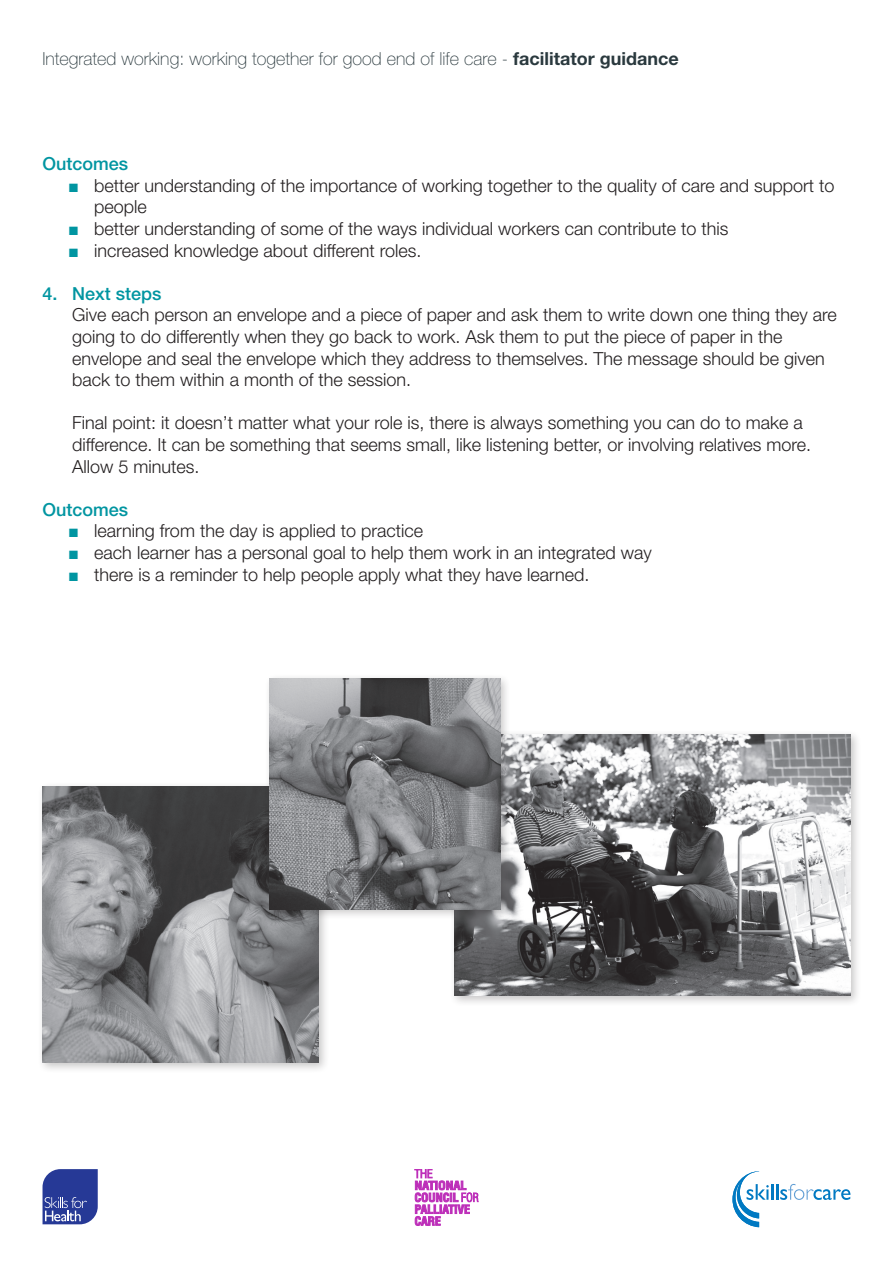
<style>
.page{position:relative;width:893px;height:1263px;background:#fff}
.page>*{position:absolute;margin:0;border:0;box-sizing:border-box;transform-origin:0 0}
.t1{font:300 18px/21.6px "Helvetica Neue LT Std";color:#231f20}
.t2{font:100 18px "Helvetica Neue LT Std";color:#2a393e}
.t3{font:500 18px "Helvetica Neue LT Std";color:#0095a1}
.s1{font-weight:700}
.s2{font-family:"Arial";font-weight:400;color:#0095a1}
.s3{font-weight:500;color:#0095a1}
</style>
<div class="page">
<svg style="left:732px;top:1171px;width:118px;height:56px"></svg>
<svg style="left:415px;top:1169px;width:63px;height:56px"></svg>
<svg style="left:43px;top:1169px;width:55px;height:55px;background:#4353a4"></svg>
<div style="left:449px;top:729px;width:412px;height:278px;background:#231f20;opacity:.25"></div>
<img style="left:454px;top:734px;width:396px;height:262px">
<div style="left:37px;top:781px;width:293px;height:292px;background:#231f20;opacity:.25"></div>
<img style="left:43px;top:786px;width:276px;height:276px">
<div style="left:264px;top:673px;width:247px;height:247px;background:#231f20;opacity:.25"></div>
<img style="left:269px;top:678px;width:231px;height:231px">
<p class="t2" style="left:43px;top:49px;width:638px">Integrated working: working together for good end of life care - <span class="s1">facilitator guidance</span></p>
<p class="t3" style="left:43px;top:153px;width:87px">Outcomes</p>
<p class="t1" style="left:94px;top:174px;width:742px;text-indent:-26px"><span class="s2">■</span> better understanding of the importance of working together to the quality of care and support to people</p>
<p class="t1" style="left:68px;top:217px;width:662px"><span class="s2">■</span> better understanding of some of the ways individual workers can contribute to this</p>
<p class="t1" style="left:68px;top:239px;width:355px"><span class="s2">■</span> increased knowledge about different roles.</p>
<p class="t1" style="left:72px;top:282px;width:766px;text-indent:-30px"><span class="s3">4. Next steps<br></span>Give each person an envelope and a piece of paper and ask them to write down one thing they are going to do differently when they go back to work. Ask them to put the piece of paper in the envelope and seal the envelope which they address to themselves. The message should be given back to them within a month of the session.</p>
<p class="t1" style="left:72px;top:412px;width:740px">Final point: it doesn’t matter what your role is, there is always something you can do to make a difference. It can be something that seems small, like listening better, or involving relatives more.<br>Allow 5 minutes.</p>
<p class="t3" style="left:43px;top:499px;width:87px">Outcomes</p>
<p class="t1" style="left:68px;top:520px;width:357px"><span class="s2">■</span> learning from the day is applied to practice</p>
<p class="t1" style="left:68px;top:541px;width:585px"><span class="s2">■</span> each learner has a personal goal to help them work in an integrated way</p>
<p class="t1" style="left:68px;top:563px;width:523px"><span class="s2">■</span> there is a reminder to help people apply what they have learned.</p>
</div>
